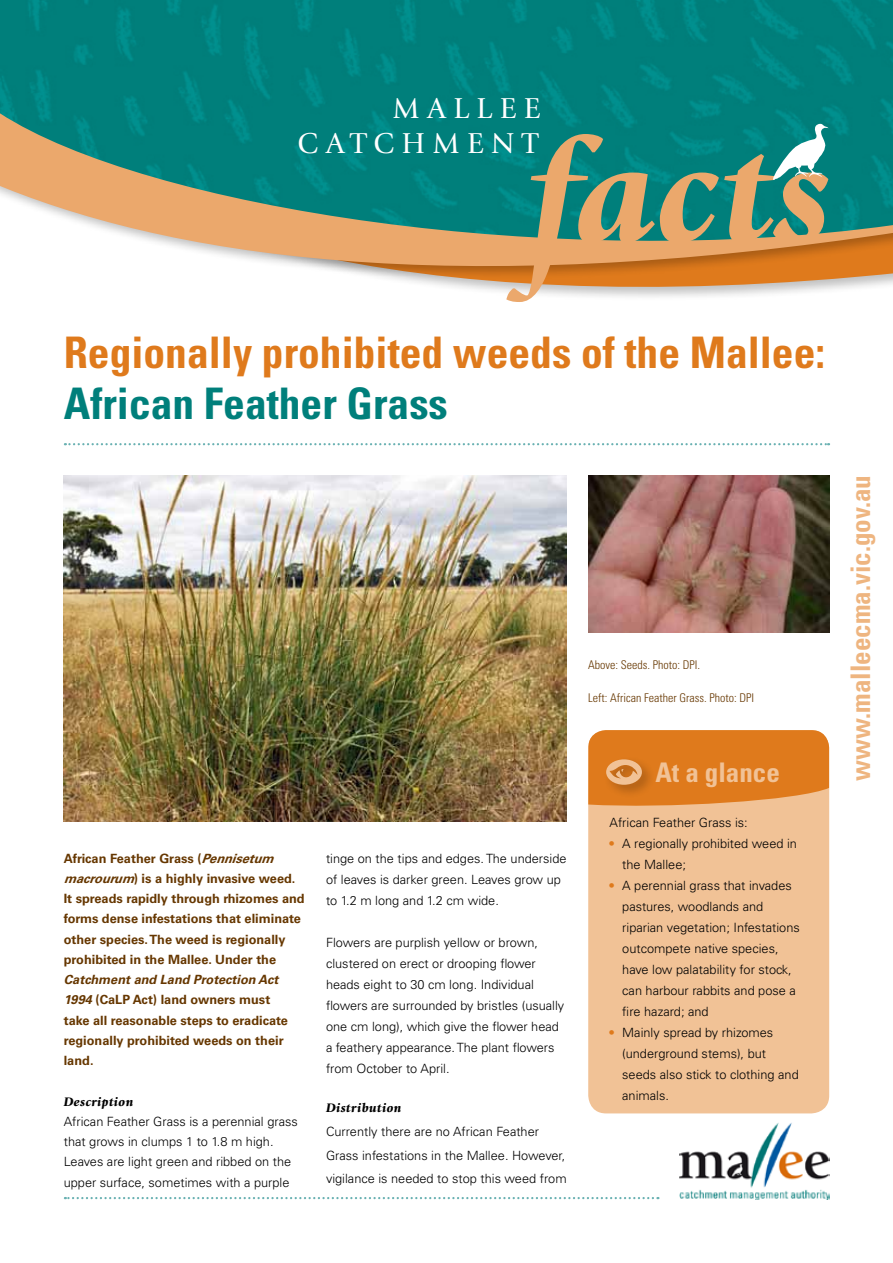
<style>
.page{position:relative;width:893px;height:1263px;background:#fff}
.page>*{position:absolute;margin:0;border:0;box-sizing:border-box;transform-origin:0 0}
.t1{font:700 condensed 43.5px "Univers LT Std";color:#df7a1c}
.t2{font:700 condensed 43.5px "Univers LT Std";color:#007f7b}
.t3{font:30px/35px "Giovanni Std";letter-spacing:.25em;color:#fff;text-align:right}
.t4{font:700 condensed 27px "Univers LT Std";color:#eeb580}
.t5{font:700 condensed 27px "Univers LT Std";color:#f1c296}
.t6{font:italic 900 12.9px "Giovanni Std";letter-spacing:.03em;color:#000}
.t7{font:300 12.75px/21px "Univers LT Std";color:#000}
.t8{font:700 12.75px/20.2px "Univers LT Std";color:#663700}
.t9{font:300 condensed 12px "Univers LT Std";color:#663700}
.s1{font-style:italic}
.s2{font-weight:400;color:#df7a1c}
</style>
<div class="page">
<div style="left:588px;top:730px;width:241px;height:383px;background:#f1c296;border-radius:18px"></div>
<svg style="left:588px;top:730px;width:241px;height:79px;background:#e0832c"></svg>
<img style="left:64px;top:475px;width:503px;height:346px">
<img style="left:588px;top:475px;width:241px;height:157px">
<svg style="left:186px;top:248px;width:707px;height:44px"></svg>
<img style="left:0;top:0;width:893px;height:248px">
<svg style="left:506px;top:134px;width:322px;height:168px;background:#8a9672"></svg>
<svg style="left:770px;top:123px;width:58px;height:57px"></svg>
<img style="left:680px;top:1122px;width:149px;height:77px">
<svg style="left:65px;top:443px;width:764px;height:2px"></svg>
<svg style="left:65px;top:1197px;width:593px;height:2px"></svg>
<h2 class="t3" style="left:298px;top:92px;width:244px">MALLEE<br>CATCHMENT</h2>
<h1 class="t1" style="left:64px;top:326px;width:763px">Regionally prohibited weeds of the Mallee:</h1>
<h1 class="t2" style="left:64px;top:377px;width:386px">African Feather Grass</h1>
<p class="t9" style="left:588px;top:657px;width:113px">Above: Seeds. Photo: DPI.</p>
<p class="t9" style="left:588px;top:690px;width:167px">Left: African Feather Grass. Photo: DPI</p>
<p class="t8" style="left:64px;top:848px;width:242px">African Feather Grass (<span class="s1">Pennisetum macrourum</span>) is a highly invasive weed.<br>It spreads rapidly through rhizomes and forms dense infestations that eliminate other species. The weed is regionally prohibited in the Mallee. Under the</p>
<p class="t8" style="left:64px;top:969px;width:226px"><span class="s1">Catchment and Land Protection Act<br>1994</span> (CaLP Act) land owners must take all reasonable steps to eradicate regionally prohibited weeds on their land.</p>
<p class="t6" style="left:64px;top:1094px;width:71px">Description</p>
<p class="t7" style="left:64px;top:1111px;width:235px;line-height:20.2px">African Feather Grass is a perennial grass that grows in clumps 1 to 1.8 m high.<br>Leaves are light green and ribbed on the upper surface, sometimes with a purple</p>
<p class="t7" style="left:326px;top:847px;width:242px">tinge on the tips and edges. The underside of leaves is darker green. Leaves grow up to 1.2 m long and 1.2 cm wide.</p>
<p class="t7" style="left:326px;top:931px;width:240px">Flowers are purplish yellow or brown, clustered on erect or drooping flower heads eight to 30 cm long. Individual flowers are surrounded by bristles (usually one cm long), which give the flower head a feathery appearance. The plant flowers from October to April.</p>
<p class="t6" style="left:326px;top:1101px;width:77px">Distribution</p>
<p class="t7" style="left:326px;top:1120px;width:242px;line-height:23.5px">Currently there are no African Feather<br>Grass infestations in the Mallee. However, vigilance is needed to stop this weed from</p>
<h3 class="t5" style="left:655px;top:756px;width:126px">At a glance</h3>
<p class="t7" style="left:609px;top:812px;width:140px">African Feather Grass is:</p>
<p class="t7" style="left:622px;top:833px;width:176px;text-indent:-13px"><span class="s2">•</span> A regionally prohibited weed in the Mallee;</p>
<p class="t7" style="left:622px;top:875px;width:179px;text-indent:-13px"><span class="s2">•</span> A perennial grass that invades pastures, woodlands and riparian vegetation; Infestations outcompete native species, have low palatability for stock, can harbour rabbits and pose a fire hazard; and</p>
<p class="t7" style="left:622px;top:1022px;width:178px;text-indent:-13px"><span class="s2">•</span> Mainly spread by rhizomes (underground stems), but seeds also stick to clothing and animals.</p>
<h3 class="t4" style="left:844px;top:781px;width:307px;rotate:-90deg">www.malleecma.vic.gov.au</h3>
</div>
